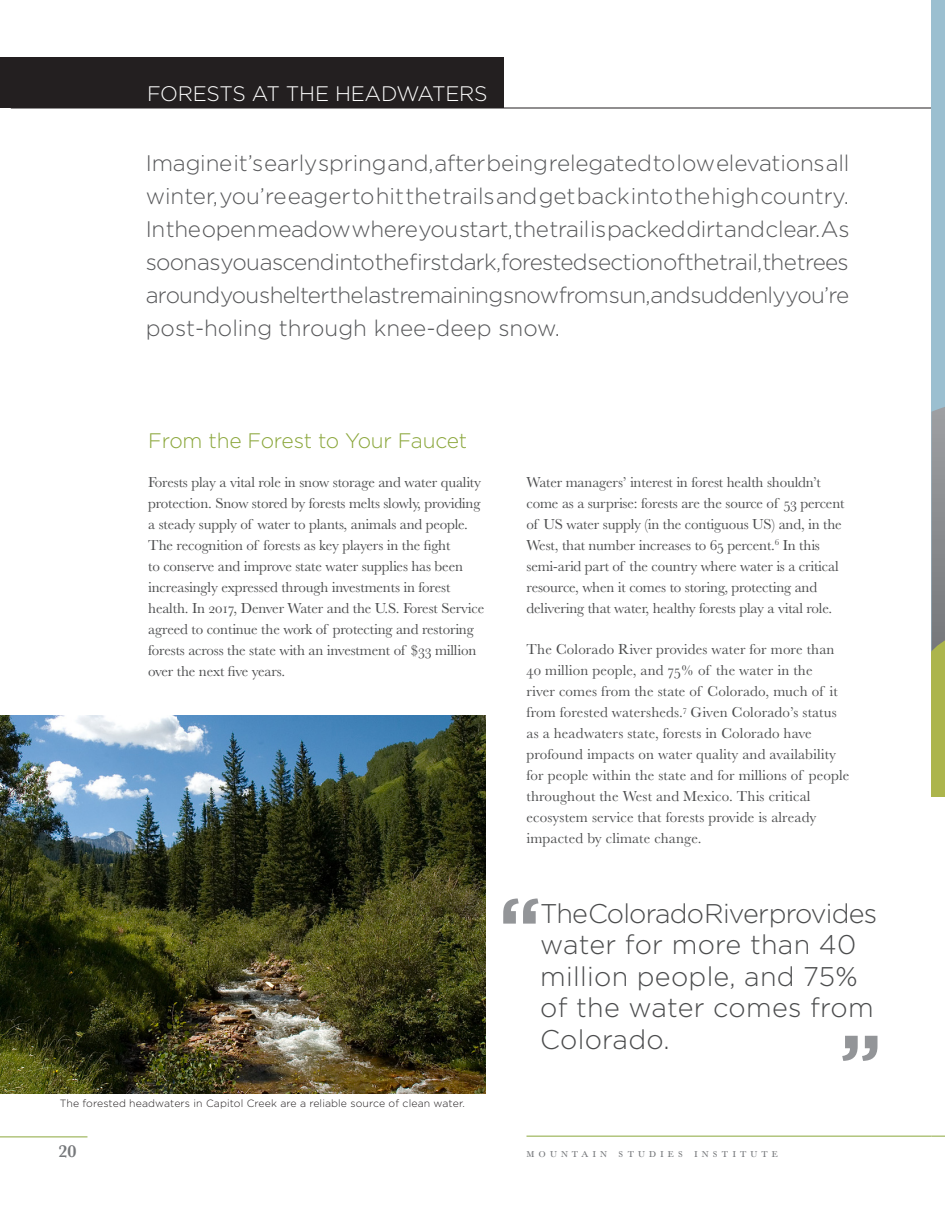
<style>
.page{position:relative;width:945px;height:1215px;background:#fff}
.page>*{position:absolute;margin:0;border:0;box-sizing:border-box;transform-origin:0 0}
.Body1{font:300 27px/31.5px "Gotham";letter-spacing:.01em;color:#4b4c4d}
.t1{font:300 22.5px/33px "Gotham";letter-spacing:-.005em;color:#57585a;text-align:justify}
.t2{font:300 21px "Gotham";letter-spacing:-.01em;color:#8ba73c}
.t3{font:300 21px "Gotham";letter-spacing:-.01em;color:#fff}
.t4{font:600 18px "Baskerville";color:#76787b}
.Body1-2{font:15px/21px "Baskerville MT Std";letter-spacing:-.01em;color:#4b4c4d}
.Body1-3{font:15px/21px "Baskerville MT Std";letter-spacing:.01em;color:#4b4c4d}
.t5{font:13.5px "Baskerville MT Std";letter-spacing:.3em;color:#76787b}
.Caption_2017{font:300 10.5px "Gotham";letter-spacing:.01em;color:#231f20}
</style>
<div class="page">
<hr style="left:0;top:1137px;width:87px;height:1px;background:#8ba73c">
<hr style="left:527px;top:1136px;width:405px;height:1px;background:#8ba73c">
<svg style="left:931px;top:1136px;width:14px;height:1px"></svg>
<div style="left:0;top:58px;width:504px;height:50px;background:#231f20"></div>
<hr style="left:11px;top:108px;width:934px;height:1px;background:#231f20">
<div style="left:932px;top:0;width:13px;height:796px;background:#9bbfd0"></div>
<svg style="left:932px;top:407px;width:13px;height:389px;background:#979c75"></svg>
<svg style="left:503px;top:898px;width:35px;height:26px"></svg>
<svg style="left:842px;top:1036px;width:36px;height:25px"></svg>
<img style="left:0;top:716px;width:486px;height:378px">
<p class="t3" style="left:147px;top:82px;width:342px">FORESTS AT THE HEADWATERS</p>
<p class="t1" style="left:146px;top:147px;width:705px">Imagine it’s early spring and, after being relegated to low elevations all winter, you’re eager to hit the trails and get back into the high country.<br>In the open meadow where you start, the trail is packed dirt and clear. As soon as you ascend into the first dark, forested section of the trail, the trees around you shelter the last remaining snow from sun, and suddenly you’re post-holing through knee-deep snow.</p>
<p class="t2" style="left:148px;top:429px;width:321px">From the Forest to Your Faucet</p>
<p class="Body1-2" style="left:148px;top:471px;width:338px">Forests play a vital role in snow storage and water quality protection. Snow stored by forests melts slowly, providing a steady supply of water to plants, animals and people.<br>The recognition of forests as key players in the fight<br>to conserve and improve state water supplies has been increasingly expressed through investments in forest health. In 2017, Denver Water and the U.S. Forest Service agreed to continue the work of protecting and restoring forests across the state with an investment of $33 million over the next five years.</p>
<p class="Caption_2017" style="left:60px;top:1098px;width:407px">The forested headwaters in Capitol Creek are a reliable source of clean water.</p>
<p class="Body1-2" style="left:526px;top:472px;width:320px">Water managers’ interest in forest health shouldn’t come as a surprise: forests are the source of 53 percent of US water supply (in the contiguous US) and, in the West, that number increases to 65 percent.<sup>6</sup> In this semi-arid part of the country where water is a critical resource, when it comes to storing, protecting and delivering that water, healthy forests play a vital role.</p>
<p class="Body1-3" style="left:526px;top:639px;width:325px">The Colorado River provides water for more than 40 million people, and 75% of the water in the<br>river comes from the state of Colorado, much of it from forested watersheds.<sup>7</sup> Given Colorado’s status as a headwaters state, forests in Colorado have profound impacts on water quality and availability for people within the state and for millions of people throughout the West and Mexico. This critical ecosystem service that forests provide is already impacted by climate change.</p>
<p class="Body1" style="left:540px;top:897px;width:339px">The Colorado River provides water for more than 40 million people, and 75% of the water comes from<br>Colorado.</p>
<p class="t4" style="left:58px;top:1138px;width:20px">20</p>
<p class="t5" style="left:526px;top:1144px;width:253px">mountain studies institute</p>
</div>
